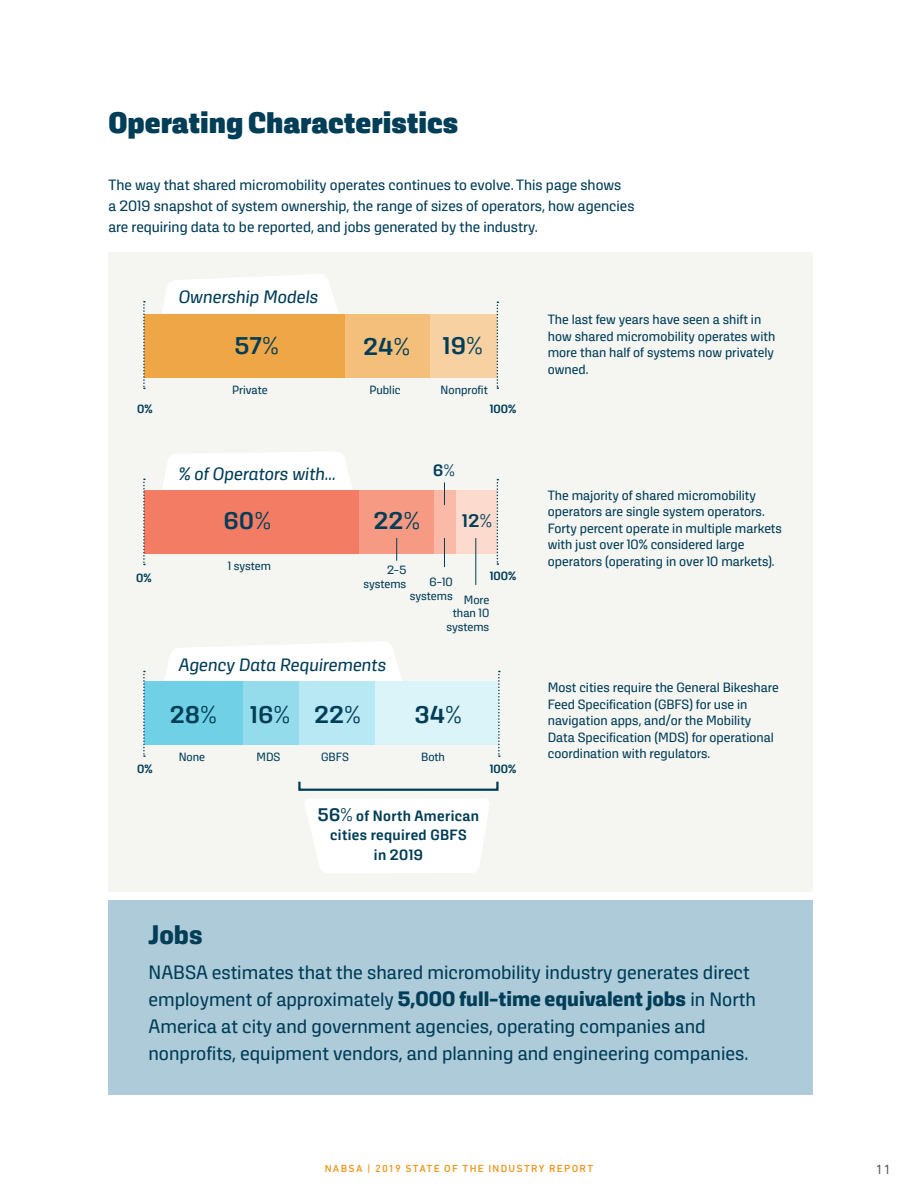
<style>
.page{position:relative;width:918px;height:1188px;background:#fff}
.page>*{position:absolute;margin:0;border:0;box-sizing:border-box;transform-origin:0 0}
.Intro_heading{font:900 30px "Kawak";color:#003d57}
.Body_Text_Navy{font:700 27px "Kawak";color:#003d57}
.bold_percentage_smal{font:500 24.3px "Kawak";letter-spacing:.025em;color:#003d57}
.Body_Text_Navy-2{font:19.5px/27px "Kawak";color:#003d57}
.bold_percentage_smal-2{font:500 18.3px "Kawak";color:#003d57}
.Body_Text_Navy-3{font:italic 18px "Kawak";color:#003d57}
.bold_percentage_smal-3{font:500 16.5px "Kawak";color:#003d57}
.Body_Text_Navy-4{font:15px/21px "Kawak";color:#003d57}
.bold_percentage_smal-4{font:500 15px/19.5px "Kawak";letter-spacing:.025em;color:#003d57;text-align:center}
.Body_Text_Navy-5{font:13.5px/16.5px "Kawak";color:#003d57}
.t1{font:13.5px "DIN Next LT Pro";color:#54575a}
.Body_Text_Navy-6{font:12px/13.5px "Kawak";color:#003d57;text-align:right}
.Body_Text_Navy-7{font:500 12px "Kawak";color:#003d57}
.t2{font:500 10.5px "DIN Next LT Pro";letter-spacing:.125em;color:#ec9a28}
.s1{font-weight:300}
.s2{font-size:18.3px}
.s3{font-weight:300;font-size:18.3px}
.s4{font-weight:700;font-size:21px}
</style>
<div class="page">
<div style="left:108px;top:252px;width:704px;height:640px;background:#f5f5f2"></div>
<div style="left:108px;top:900px;width:704px;height:194px;background:#aecbd9"></div>
<div style="left:305px;top:799px;width:184px;height:74px;background:#fff"></div>
<svg style="left:162px;top:274px;width:176px;height:40px"></svg>
<div style="left:162px;top:452px;width:190px;height:38px;background:#fff"></div>
<svg style="left:159px;top:642px;width:250px;height:40px"></svg>
<div style="left:144px;top:314px;width:201px;height:63px;background:#eea646"></div>
<div style="left:345px;top:314px;width:85px;height:63px;background:#f4be7b"></div>
<div style="left:430px;top:314px;width:67px;height:63px;background:#f7d1a2"></div>
<div style="left:144px;top:682px;width:99px;height:63px;background:#70d1e6"></div>
<div style="left:243px;top:682px;width:56px;height:63px;background:#94dcec"></div>
<div style="left:299px;top:682px;width:77px;height:63px;background:#b7e8f3"></div>
<div style="left:376px;top:682px;width:122px;height:63px;background:#dbf4f9"></div>
<div style="left:144px;top:490px;width:215px;height:64px;background:#f37c64"></div>
<div style="left:359px;top:490px;width:76px;height:64px;background:#f69a83"></div>
<div style="left:435px;top:490px;width:21px;height:64px;background:#fabaa7"></div>
<div style="left:456px;top:490px;width:41px;height:64px;background:#fcdacd"></div>
<svg style="left:143px;top:301px;width:2px;height:88px"></svg>
<svg style="left:143px;top:479px;width:2px;height:86px"></svg>
<svg style="left:143px;top:671px;width:2px;height:86px"></svg>
<svg style="left:498px;top:671px;width:2px;height:86px"></svg>
<svg style="left:497px;top:479px;width:1px;height:86px"></svg>
<svg style="left:497px;top:302px;width:1px;height:87px"></svg>
<svg style="left:444px;top:482px;width:1px;height:23px"></svg>
<svg style="left:444px;top:538px;width:1px;height:29px"></svg>
<svg style="left:396px;top:538px;width:1px;height:23px"></svg>
<hr style="left:475px;top:538px;width:1px;height:47px;background:#003d57">
<div style="left:298px;top:781px;width:201px;height:10px;border:2px solid #003d57"></div>
<p class="Intro_heading" style="left:108px;top:104px;width:352px">Operating Characteristics</p>
<p class="Body_Text_Navy-4" style="left:108px;top:174px;width:528px">The way that shared micromobility operates continues to evolve. This page shows<br>a 2019 snapshot of system ownership, the range of sizes of operators, how agencies are requiring data to be reported, and jobs generated by the industry.</p>
<p class="Body_Text_Navy-7" style="left:137px;top:402px;width:17px">0%</p>
<p class="Body_Text_Navy-3" style="left:178px;top:287px;width:141px">Ownership Models</p>
<p class="bold_percentage_smal" style="left:235px;top:332px;width:45px">57<span class="s1">%</span></p>
<p class="Body_Text_Navy-6" style="left:232px;top:383px;width:37px">Private</p>
<p class="bold_percentage_smal" style="left:364px;top:333px;width:48px">24<span class="s1">%</span></p>
<p class="Body_Text_Navy-6" style="left:369px;top:383px;width:33px">Public</p>
<p class="bold_percentage_smal" style="left:443px;top:332px;width:41px">19<span class="s1">%</span></p>
<p class="Body_Text_Navy-6" style="left:441px;top:383px;width:49px">Nonprofit</p>
<p class="Body_Text_Navy-7" style="left:490px;top:402px;width:28px">100%</p>
<p class="Body_Text_Navy-5" style="left:548px;top:312px;width:229px">The last few years have seen a shift in how shared micromobility operates with more than half of systems now privately owned.</p>
<p class="Body_Text_Navy-7" style="left:136px;top:571px;width:17px">0%</p>
<p class="Body_Text_Navy-7" style="left:137px;top:763px;width:17px">0%</p>
<p class="Body_Text_Navy-3" style="left:178px;top:464px;width:159px">% of Operators with...</p>
<p class="bold_percentage_smal-3" style="left:433px;top:461px;width:23px">6<span class="s1">%</span></p>
<p class="bold_percentage_smal" style="left:224px;top:506px;width:49px">60<span class="s1">%</span></p>
<p class="bold_percentage_smal" style="left:374px;top:506px;width:48px">22<span class="s1">%</span></p>
<p class="bold_percentage_smal-2" style="left:462px;top:510px;width:31px">12<span class="s1">%</span></p>
<p class="Body_Text_Navy-6" style="left:228px;top:559px;width:45px">1 system</p>
<p class="Body_Text_Navy-6" style="left:363px;top:563px;width:44px">2-5 systems</p>
<p class="Body_Text_Navy-7" style="left:490px;top:569px;width:28px">100%</p>
<p class="Body_Text_Navy-6" style="left:410px;top:576px;width:44px">6-10 systems</p>
<p class="Body_Text_Navy-6" style="left:447px;top:593px;width:44px">More than 10 systems</p>
<p class="Body_Text_Navy-3" style="left:178px;top:655px;width:209px">Agency Data Requirements</p>
<p class="bold_percentage_smal" style="left:170px;top:701px;width:48px">28<span class="s1">%</span></p>
<p class="bold_percentage_smal" style="left:250px;top:701px;width:41px">16<span class="s1">%</span></p>
<p class="bold_percentage_smal" style="left:315px;top:701px;width:48px">22<span class="s1">%</span></p>
<p class="bold_percentage_smal" style="left:415px;top:701px;width:48px">34<span class="s1">%</span></p>
<p class="Body_Text_Navy-5" style="left:548px;top:487px;width:236px">The majority of shared micromobility operators are single system operators.<br>Forty percent operate in multiple markets with just over 10% considered large operators (operating in over 10 markets).</p>
<p class="Body_Text_Navy-5" style="left:548px;top:679px;width:233px">Most cities require the General Bikeshare Feed Specification (GBFS) for use in navigation apps, and/or the Mobility Data Specification (MDS) for operational</p>
<p class="Body_Text_Navy-6" style="left:179px;top:751px;width:28px">None</p>
<p class="Body_Text_Navy-5" style="left:548px;top:745px;width:164px">coordination with regulators.</p>
<p class="Body_Text_Navy-6" style="left:257px;top:751px;width:25px">MDS</p>
<p class="Body_Text_Navy-6" style="left:321px;top:751px;width:29px">GBFS</p>
<p class="Body_Text_Navy-6" style="left:421px;top:751px;width:25px">Both</p>
<p class="Body_Text_Navy-7" style="left:490px;top:763px;width:28px">100%</p>
<p class="bold_percentage_smal-4" style="left:318px;top:806px;width:163px"><span class="s2">56</span><span class="s3">%</span> of North American cities required GBFS<br>in 2019</p>
<p class="Body_Text_Navy" style="left:148px;top:919px;width:56px">Jobs</p>
<p class="Body_Text_Navy-2" style="left:148px;top:959px;width:609px">NABSA estimates that the shared micromobility industry generates direct employment of approximately <span class="s4">5,000 full-time equivalent jobs</span> in North America at city and government agencies, operating companies and nonprofits, equipment vendors, and planning and engineering companies.</p>
<p class="t2" style="left:325px;top:1162px;width:270px">NABSA | 2019 STATE OF THE INDUSTRY REPORT</p>
<p class="t1" style="left:876px;top:1161px;width:17px">11</p>
</div>
